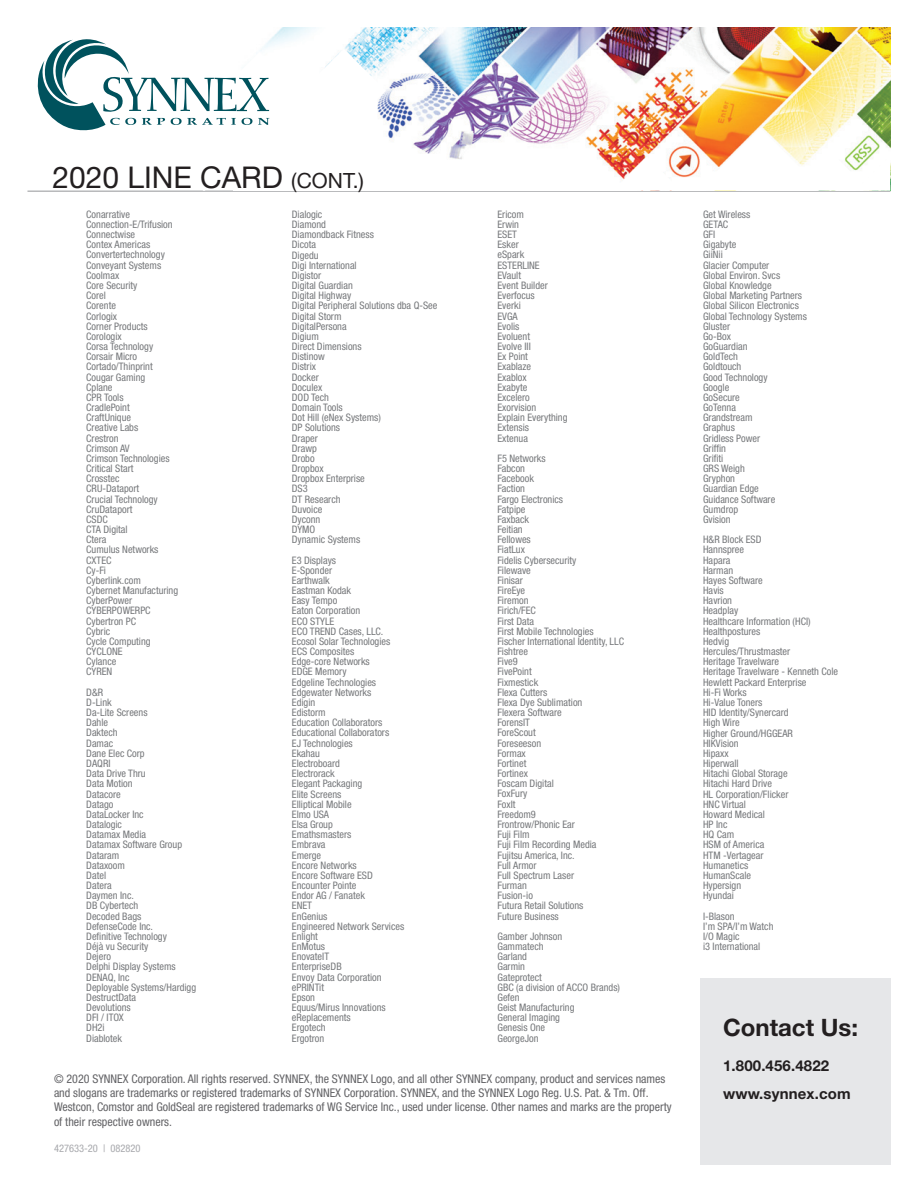
<style>
.page{position:relative;width:918px;height:1188px;background:#fff}
.page>*{position:absolute;margin:0;border:0;box-sizing:border-box;transform-origin:0 0}
.t1{font:30px "Helvetica Neue LT Std";color:#231f20}
.t2{font:700 24px "Helvetica Neue LT Std";color:#231f20}
.t3{font:700 15px/27.3px "Helvetica Neue LT Std";letter-spacing:.01em;color:#231f20}
.t4{font:condensed 12px/14.4px "Helvetica Neue LT Std";color:#636366}
.t5{font:condensed 10.5px "Helvetica Neue LT Std";color:#a8a9ad}
.t6{font:condensed 10.35px/10.2px "Helvetica Neue LT Std";color:#76787b}
.s1{font-size:21px}
</style>
<div class="page">
<hr style="left:27px;top:191px;width:863px;height:1px;background:#939598">
<img style="left:271px;top:28px;width:619px;height:150px">
<svg style="left:613px;top:157px;width:68px;height:34px"></svg>
<svg style="left:697px;top:128px;width:193px;height:63px"></svg>
<svg style="left:38px;top:39px;width:348px;height:152px"></svg>
<div style="left:701px;top:978px;width:190px;height:186px;background:#e6e7e9"></div>
<h1 class="t1" style="left:52px;top:160px;width:313px">2020 LINE CARD <span class="s1">(CONT.)</span></h1>
<p class="t6" style="left:86px;top:209px;width:93px">Conarrative<br>Connection-E/Trifusion<br>Connectwise<br>Contex Americas<br>Convertertechnology<br>Conveyant Systems<br>Coolmax<br>Core Security<br>Corel<br>Corente<br>Corlogix<br>Corner Products<br>Corologix<br>Corsa Technology<br>Corsair Micro<br>Cortado/Thinprint<br>Cougar Gaming<br>Cplane<br>CPR Tools<br>CradlePoint<br>CraftUnique<br>Creative Labs<br>Crestron<br>Crimson AV<br>Crimson Technologies<br>Critical Start<br>Crosstec<br>CRU-Dataport<br>Crucial Technology<br>CruDataport<br>CSDC<br>CTA Digital<br>Ctera<br>Cumulus Networks<br>CXTEC<br>Cy-Fi<br>Cyberlink.com<br>Cybernet Manufacturing<br>CyberPower<br>CYBERPOWERPC<br>Cybertron PC<br>Cybric<br>Cycle Computing<br>CYCLONE<br>Cylance<br>CYREN</p>
<p class="t6" style="left:86px;top:687px;width:111px">D&amp;R<br>D-Link<br>Da-Lite Screens<br>Dahle<br>Daktech<br>Damac<br>Dane Elec Corp<br>DAQRI<br>Data Drive Thru<br>Data Motion<br>Datacore<br>Datago<br>DataLocker Inc<br>Datalogic<br>Datamax Media<br>Datamax Software Group<br>Dataram<br>Dataxoom<br>Datel<br>Datera<br>Daymen Inc.<br>DB Cybertech<br>Decoded Bags<br>DefenseCode Inc.<br>Definitive Technology<br>Déjà vu Security<br>Dejero<br>Delphi Display Systems<br>DENAQ, Inc<br>Deployable Systems/Hardigg<br>DestructData<br>Devolutions<br>DFI / ITOX<br>DH2i<br>Diablotek</p>
<p class="t6" style="left:292px;top:209px;width:147px">Dialogic<br>Diamond<br>Diamondback Fitness<br>Dicota<br>Digedu<br>Digi International<br>Digistor<br>Digital Guardian<br>Digital Highway<br>Digital Peripheral Solutions dba Q-See<br>Digital Storm<br>DigitalPersona<br>Digium<br>Direct Dimensions<br>Distinow<br>Distrix<br>Docker<br>Doculex<br>DOD Tech<br>Domain Tools<br>Dot Hill (eNex Systems)<br>DP Solutions<br>Draper<br>Drawp<br>Drobo<br>Dropbox<br>Dropbox Enterprise<br>DS3<br>DT Research<br>Duvoice<br>Dyconn<br>DYMO<br>Dynamic Systems</p>
<p class="t6" style="left:292px;top:555px;width:114px">E3 Displays<br>E-Sponder<br>Earthwalk<br>Eastman Kodak<br>Easy Tempo<br>Eaton Corporation<br>ECO STYLE<br>ECO TREND Cases, LLC.<br>Ecosol Solar Technologies<br>ECS Composites<br>Edge-core Networks<br>EDGE Memory<br>Edgeline Technologies<br>Edgewater Networks<br>Edigin<br>Edistorm<br>Education Collaborators<br>Educational Collaborators<br>EJ Technologies<br>Ekahau<br>Electroboard<br>Electrorack<br>Elegant Packaging<br>Elite Screens<br>Elliptical Mobile<br>Elmo USA<br>Elsa Group<br>Emathsmasters<br>Embrava<br>Emerge<br>Encore Networks<br>Encore Software ESD<br>Encounter Pointe<br>Endor AG / Fanatek<br>ENET<br>EnGenius<br>Engineered Network Services<br>Enlight<br>EnMotus<br>EnovateIT<br>EnterpriseDB<br>Envoy Data Corporation ePRINTit<br>Epson<br>Equus/Mirus Innovations eReplacements<br>Ergotech<br>Ergotron</p>
<p class="t6" style="left:497px;top:209px;width:72px">Ericom<br>Erwin<br>ESET<br>Esker<br>eSpark<br>ESTERLINE<br>EVault<br>Event Builder<br>Everfocus<br>Everki<br>EVGA<br>Evolis<br>Evoluent<br>Evolve III<br>Ex Point<br>Exablaze<br>Exablox<br>Exabyte<br>Excelero<br>Exorvision<br>Explain Everything<br>Extensis<br>Extenua</p>
<p class="t6" style="left:497px;top:453px;width:128px">F5 Networks<br>Fabcon<br>Facebook<br>Faction<br>Fargo Electronics<br>Fatpipe<br>Faxback<br>Feitian<br>Fellowes<br>FiatLux<br>Fidelis Cybersecurity<br>Filewave<br>Finisar<br>FireEye<br>Firemon<br>Firich/FEC<br>First Data<br>First Mobile Technologies<br>Fischer International Identity, LLC<br>Fishtree<br>Five9<br>FivePoint<br>Fixmestick<br>Flexa Cutters<br>Flexa Dye Sublimation<br>Flexera Software<br>ForensIT<br>ForeScout<br>Foreseeson<br>Formax<br>Fortinet<br>Fortinex<br>Foscam Digital<br>FoxFury<br>FoxIt<br>Freedom9<br>Frontrow/Phonic Ear<br>Fuji Film<br>Fuji Film Recording Media<br>Fujitsu America, Inc.<br>Full Armor<br>Full Spectrum Laser<br>Furman<br>Fusion-io<br>Futura Retail Solutions<br>Future Business</p>
<p class="t6" style="left:497px;top:931px;width:124px">Gamber Johnson<br>Gammatech<br>Garland<br>Garmin<br>Gateprotect<br>GBC (a division of ACCO Brands)<br>Gefen<br>Geist Manufacturing<br>General Imaging<br>Genesis One<br>GeorgeJon</p>
<p class="t4" style="left:54px;top:1071px;width:619px">© 2020 SYNNEX Corporation. All rights reserved. SYNNEX, the SYNNEX Logo, and all other SYNNEX company, product and services names and slogans are trademarks or registered trademarks of SYNNEX Corporation. SYNNEX, and the SYNNEX Logo Reg. U.S. Pat. &amp; Tm. Off.<br>Westcon, Comstor and GoldSeal are registered trademarks of WG Service Inc., used under license. Other names and marks are the property of their respective owners.</p>
<p class="t5" style="left:54px;top:1142px;width:88px">427633-20 | 082820</p>
<p class="t6" style="left:703px;top:209px;width:105px">Get Wireless<br>GETAC<br>GFI<br>Gigabyte<br>GiiNii<br>Glacier Computer<br>Global Environ. Svcs<br>Global Knowledge<br>Global Marketing Partners<br>Global Silicon Electronics<br>Global Technology Systems<br>Gluster<br>Go-Box<br>GoGuardian<br>GoldTech<br>Goldtouch<br>Good Technology<br>Google<br>GoSecure<br>GoTenna<br>Grandstream<br>Graphus<br>Gridless Power<br>Griffin<br>Grifiti<br>GRS Weigh<br>Gryphon<br>Guardian Edge<br>Guidance Software<br>Gumdrop<br>Gvision</p>
<p class="t6" style="left:703px;top:534px;width:137px">H&amp;R Block ESD<br>Hannspree<br>Hapara<br>Harman<br>Hayes Software<br>Havis<br>Havrion<br>Headplay<br>Healthcare Information (HCI)<br>Healthpostures<br>Hedvig<br>Hercules/Thrustmaster<br>Heritage Travelware<br>Heritage Travelware - Kenneth Cole<br>Hewlett Packard Enterprise<br>Hi-Fi Works<br>Hi-Value Toners<br>HID Identity/Synercard<br>High Wire<br>Higher Ground/HGGEAR<br>HIKVision<br>Hipaxx<br>Hiperwall<br>Hitachi Global Storage<br>Hitachi Hard Drive<br>HL Corporation/Flicker<br>HNC Virtual<br>Howard Medical<br>HP Inc<br>HQ Cam<br>HSM of America<br>HTM -Vertagear<br>Humanetics<br>HumanScale<br>Hypersign<br>Hyundai</p>
<p class="t6" style="left:703px;top:911px;width:72px">I-Blason<br>I’m SPA/I’m Watch<br>I/O Magic<br>i3 International</p>
<h2 class="t2" style="left:723px;top:1012px;width:137px">Contact Us:</h2>
<h3 class="t3" style="left:723px;top:1052px;width:129px">1.800.456.4822 www.synnex.com</h3>
</div>
